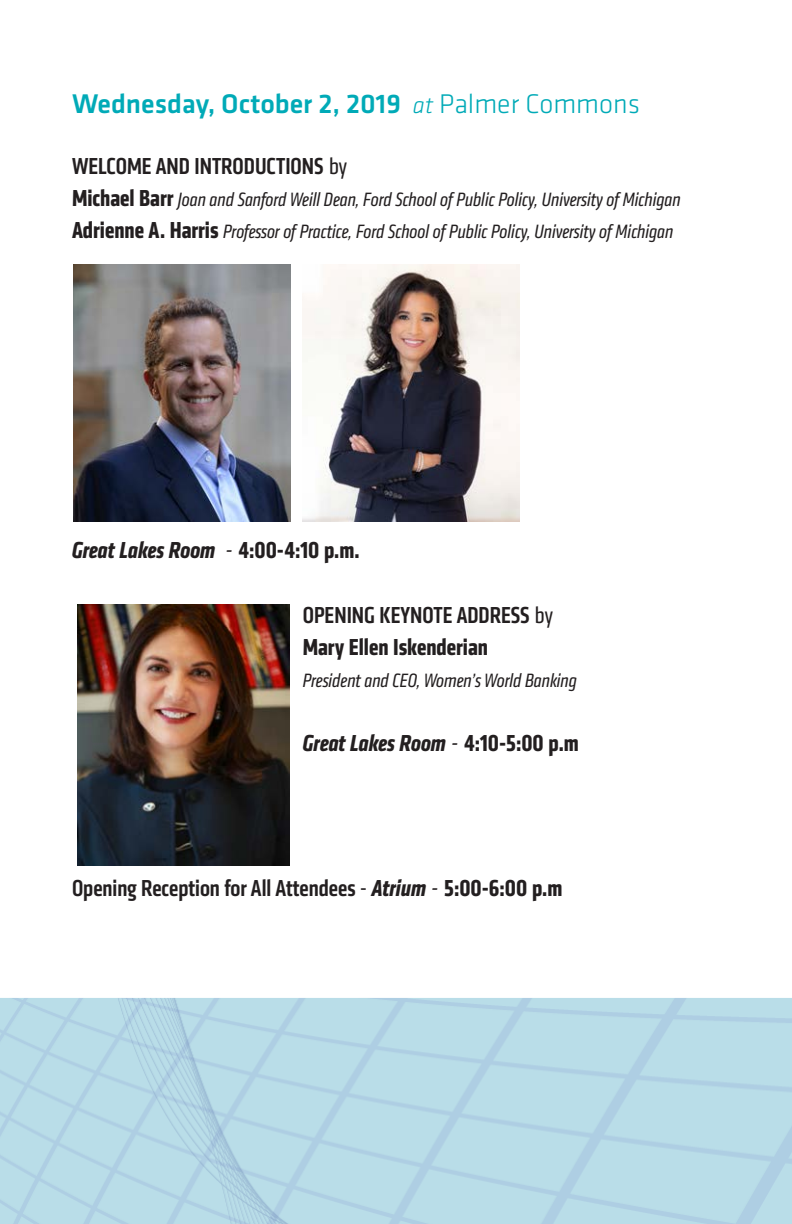
<style>
.page{position:relative;width:792px;height:1224px;background:#fff}
.page>*{position:absolute;margin:0;border:0;box-sizing:border-box;transform-origin:0 0}
.t1{font:500 28px "Klavika";color:#00aab7}
.t2{font:500 condensed 24px "Klavika";color:#231f20}
.t3{font:italic 700 condensed 24px "Klavika";color:#231f20}
.t4{font:700 condensed 24px "Klavika";color:#231f20}
.t5{font:italic condensed 20px "Klavika";color:#231f20}
.s1{font-weight:300;font-style:italic;font-size:24px}
.s2{font-weight:300}
.s3{font-weight:400}
.s4{font-weight:700;font-style:normal;font-size:24px}
.s5{font-style:normal}
.s6{font-weight:700;font-style:italic}
.s7{font-weight:400;font-style:italic}
.s8{font-weight:700}
</style>
<div class="page">
<img style="left:303px;top:265px;width:216px;height:256px">
<img style="left:74px;top:265px;width:216px;height:256px">
<img style="left:78px;top:605px;width:212px;height:260px">
<img style="left:0;top:998px;width:792px;height:226px">
<p class="t1" style="left:72px;top:85px;width:569px">Wednesday, October 2, 2019 <span class="s1">at</span> <span class="s2">Palmer Commons</span></p>
<p class="t2" style="left:72px;top:151px;width:277px">WELCOME AND INTRODUCTIONS <span class="s3">by</span></p>
<p class="t5" style="left:72px;top:188px;width:610px"><span class="s4">Michael Barr</span> Joan and Sanford Weill Dean, Ford School of Public Policy, University of Michigan</p>
<p class="t5" style="left:72px;top:220px;width:603px"><span class="s4">Adrienne A. Harris</span> Professor of Practice, Ford School of Public Policy, University of Michigan</p>
<p class="t3" style="left:72px;top:534px;width:289px">Great Lakes Room <span class="s3">-</span> <span class="s5">4:00-4:10 p.m.</span></p>
<p class="t2" style="left:303px;top:600px;width:252px">OPENING KEYNOTE ADDRESS <span class="s3">by</span></p>
<p class="t4" style="left:303px;top:631px;width:187px">Mary Ellen Iskenderian</p>
<p class="t5" style="left:303px;top:669px;width:276px">President and CEO, Women’s World Banking</p>
<p class="t3" style="left:303px;top:727px;width:278px">Great Lakes Room <span class="s3">-</span> <span class="s5">4:10-5:00 p.m</span></p>
<p class="t2" style="left:72px;top:873px;width:492px">Opening Reception for All Attendees <span class="s3">-</span> <span class="s6">Atrium</span> <span class="s7">-</span> <span class="s8">5:00-6:00 p.m</span></p>
</div>
